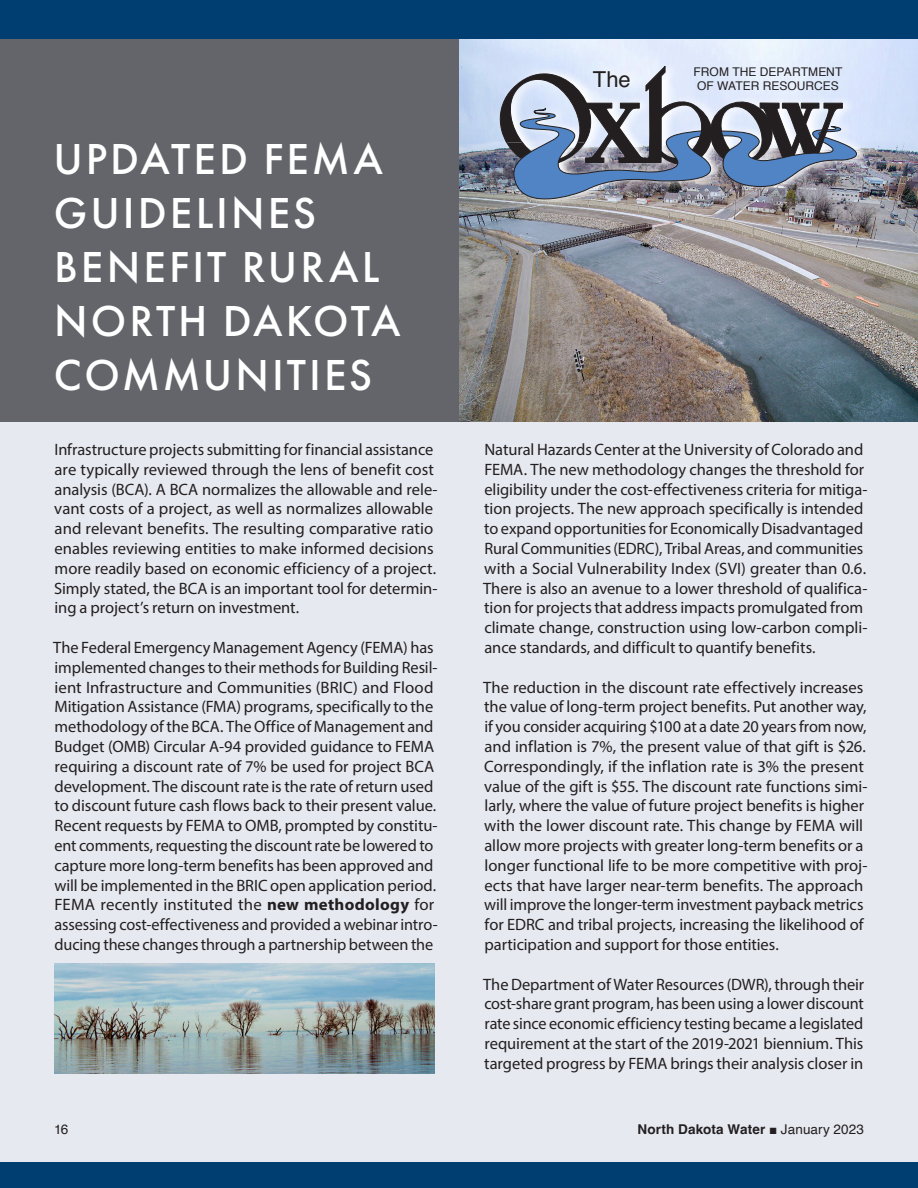
<style>
.page{position:relative;width:918px;height:1188px;background:#e6e9f0}
.page>*{position:absolute;margin:0;border:0;box-sizing:border-box;transform-origin:0 0}
.t1{font:500 45px/54px "Futura PT";letter-spacing:.065em;color:#fff}
.t2{font:22.05px "Helvetica";color:#231f20}
.Body_Full_Justify{font:16.5px/19.8px "Myriad Pro";letter-spacing:-.005em;color:#231f20}
.t3{font:700 13.5px "Helvetica";letter-spacing:.01em;color:#231f20}
.t4{font:13.5px "Helvetica";color:#231f20}
.t5{font:12px/14.4px "Helvetica";letter-spacing:.005em;color:#231f20}
.s1{font-weight:700}
.s2{font-family:"Arial";font-weight:400}
.s3{font-weight:400}
</style>
<div class="page">
<div style="left:0;top:1163px;width:918px;height:25px;background:#003d71"></div>
<div style="left:0;top:0;width:918px;height:39px;background:#003d71"></div>
<div style="left:0;top:39px;width:459px;height:382px;background:#63656a"></div>
<img style="left:459px;top:39px;width:459px;height:382px">
<img style="left:499px;top:59px;width:372px;height:148px">
<svg style="left:500px;top:66px;width:357px;height:133px"></svg>
<img style="left:54px;top:963px;width:380px;height:111px">
<p class="t1" style="left:53px;top:132px;width:349px">UPDATED FEMA<br>GUIDELINES<br>BENEFIT RURAL<br>NORTH DAKOTA<br>COMMUNITIES</p>
<p class="Body_Full_Justify" style="left:54px;top:439px;width:385px">Infrastructure projects submitting for financial assistance are typically reviewed through the lens of benefit cost analysis (BCA). A BCA normalizes the allowable and rele&shy;vant costs of a project, as well as normalizes allowable and relevant benefits. The resulting comparative ratio enables reviewing entities to make informed decisions more readily based on economic efficiency of a project.<br>Simply stated, the BCA is an important tool for determin&shy;ing a project’s return on investment.</p>
<p class="Body_Full_Justify" style="left:53px;top:637px;width:386px">The Federal Emergency Management Agency (FEMA) has implemented changes to their methods for Building Resil&shy;ient Infrastructure and Communities (BRIC) and Flood Mitigation Assistance (FMA) programs, specifically to the methodology of the BCA. The Office of Management and Budget (OMB) Circular A-94 provided guidance to FEMA requiring a discount rate of 7% be used for project BCA development. The discount rate is the rate of return used to discount future cash flows back to their present value.<br>Recent requests by FEMA to OMB, prompted by constitu&shy;ent comments, requesting the discount rate be lowered to capture more long-term benefits has been approved and will be implemented in the BRIC open application period.<br>FEMA recently instituted the <span class="s1">new methodology</span> for assessing cost-effectiveness and provided a webinar intro&shy;ducing these changes through a partnership between the</p>
<p class="t2" style="left:593px;top:62px;width:39px">The</p>
<p class="t5" style="left:694px;top:65px;width:150px">FROM THE DEPARTMENT<br>OF WATER RESOURCES</p>
<p class="Body_Full_Justify" style="left:483px;top:439px;width:386px">Natural Hazards Center at the University of Colorado and FEMA. The new methodology changes the threshold for eligibility under the cost-effectiveness criteria for mitiga&shy;tion projects. The new approach specifically is intended to expand opportunities for Economically Disadvantaged Rural Communities (EDRC), Tribal Areas, and communities with a Social Vulnerability Index (SVI) greater than 0.6.<br>There is also an avenue to a lower threshold of qualifica&shy;tion for projects that address impacts promulgated from climate change, construction using low-carbon compli&shy;ance standards, and difficult to quantify benefits.</p>
<p class="Body_Full_Justify" style="left:483px;top:677px;width:386px">The reduction in the discount rate effectively increases the value of long-term project benefits. Put another way, if you consider acquiring $100 at a date 20 years from now, and inflation is 7%, the present value of that gift is $26.<br>Correspondingly, if the inflation rate is 3% the present value of the gift is $55. The discount rate functions simi&shy;larly, where the value of future project benefits is higher with the lower discount rate. This change by FEMA will allow more projects with greater long-term benefits or a longer functional life to be more competitive with proj&shy;ects that have larger near-term benefits. The approach will improve the longer-term investment payback metrics for EDRC and tribal projects, increasing the likelihood of participation and support for those entities.</p>
<p class="Body_Full_Justify" style="left:483px;top:974px;width:383px;text-align:justify">The Department of Water Resources (DWR), through their cost-share grant program, has been using a lower discount rate since economic efficiency testing became a legislated requirement at the start of the 2019-2021 biennium. This targeted progress by FEMA brings their analysis closer in</p>
<p class="t4" style="left:54px;top:1119px;width:16px">16</p>
<p class="t3" style="left:638px;top:1121px;width:228px">North Dakota Water <span class="s2">■</span> <span class="s3">January 2023</span></p>
</div>
